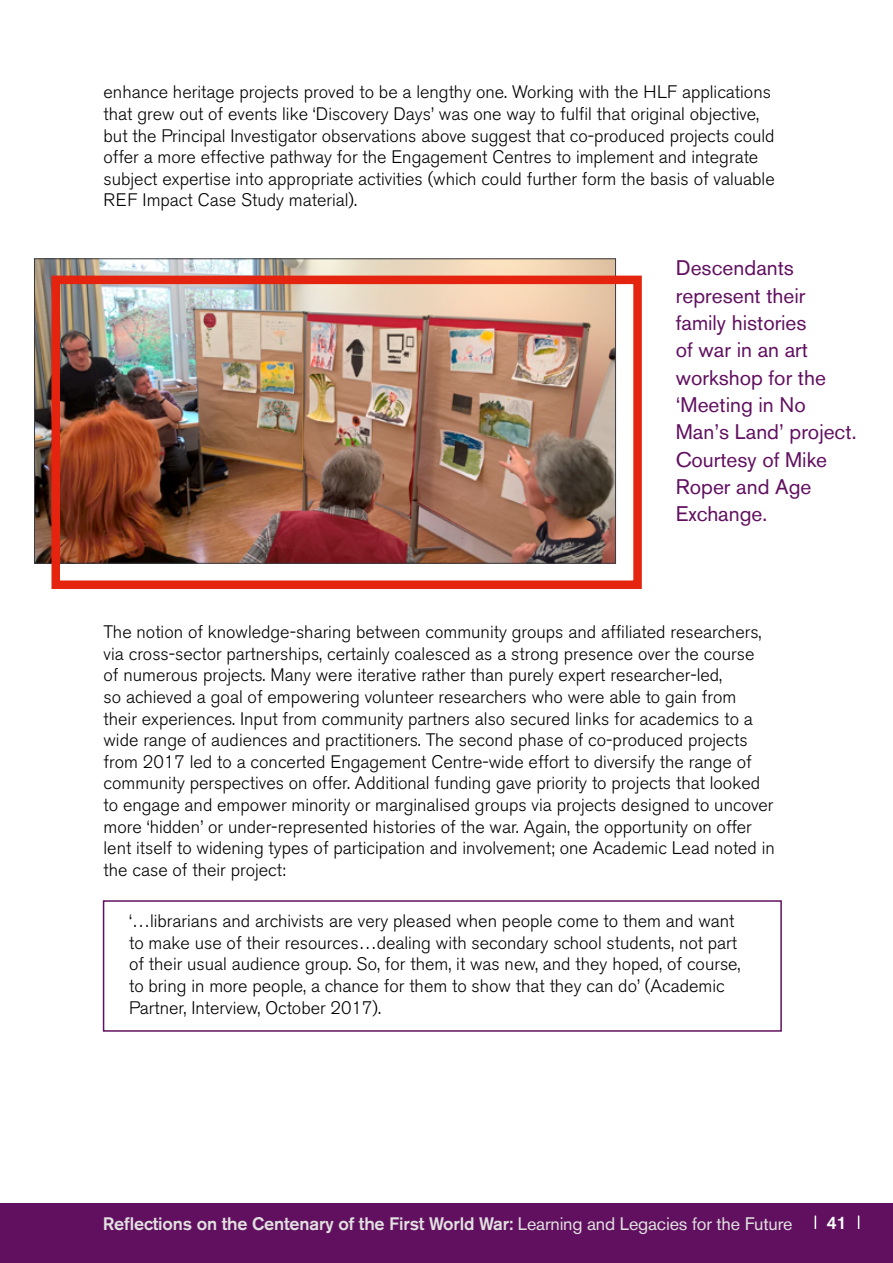
<style>
.page{position:relative;width:893px;height:1263px;background:#fff}
.page>*{position:absolute;margin:0;border:0;box-sizing:border-box;transform-origin:0 0}
.t1{font:21px/27.3px "Akzidenz Grotesk BE";color:#611060}
.Body_Copy_MH{font:300 18px/21.6px "Akzidenz Grotesk BE";color:#000}
.Boxed-text-style{font:300 18px/21.6px "Akzidenz Grotesk BE";color:#000}
.t2{font:500 18px "Akzidenz Grotesk BE";letter-spacing:-.01em;color:#e1e1e0}
.t3{font:500 18px "Akzidenz Grotesk BE";color:#fff}
.s1{font-weight:400}
</style>
<div class="page">
<div style="left:0;top:1203px;width:893px;height:60px;background:#611060"></div>
<svg style="left:858px;top:1215px;width:1px;height:14px"></svg>
<svg style="left:815px;top:1215px;width:1px;height:14px"></svg>
<div style="left:103px;top:900px;width:679px;height:132px;border:2px solid #611060"></div>
<img style="left:36px;top:261px;width:578px;height:300px">
<div style="left:51px;top:276px;width:591px;height:313px;border:9px solid #e4240e"></div>
<p class="Body_Copy_MH" style="left:104px;top:82px;width:673px">enhance heritage projects proved to be a lengthy one. Working with the HLF applications that grew out of events like ‘Discovery Days’ was one way to fulfil that original objective, but the Principal Investigator observations above suggest that co-produced projects could offer a more effective pathway for the Engagement Centres to implement and integrate subject expertise into appropriate activities (which could further form the basis of valuable REF Impact Case Study material).</p>
<p class="t1" style="left:676px;top:254px;width:182px">Descendants represent their family histories<br>of war in an art workshop for the ‘Meeting in No<br>Man’s Land’ project.<br>Courtesy of Mike<br>Roper and Age<br>Exchange.</p>
<p class="Body_Copy_MH" style="left:104px;top:621px;width:673px">The notion of knowledge-sharing between community groups and affiliated researchers, via cross-sector partnerships, certainly coalesced as a strong presence over the course<br>of numerous projects. Many were iterative rather than purely expert researcher-led,<br>so achieved a goal of empowering volunteer researchers who were able to gain from<br>their experiences. Input from community partners also secured links for academics to a wide range of audiences and practitioners. The second phase of co-produced projects from 2017 led to a concerted Engagement Centre-wide effort to diversify the range of community perspectives on offer. Additional funding gave priority to projects that looked to engage and empower minority or marginalised groups via projects designed to uncover more ‘hidden’ or under-represented histories of the war. Again, the opportunity on offer lent itself to widening types of participation and involvement; one Academic Lead noted in the case of their project:</p>
<p class="Boxed-text-style" style="left:129px;top:910px;width:613px">‘…librarians and archivists are very pleased when people come to them and want to make use of their resources…dealing with secondary school students, not part of their usual audience group. So, for them, it was new, and they hoped, of course, to bring in more people, a chance for them to show that they can do’ (Academic Partner, Interview, October 2017).</p>
<p class="t2" style="left:103px;top:1212px;width:691px">Reflections on the Centenary of the First World War: <span class="s1">Learning and Legacies for the Future</span></p>
<p class="t3" style="left:827px;top:1211px;width:22px">41</p>
</div>
